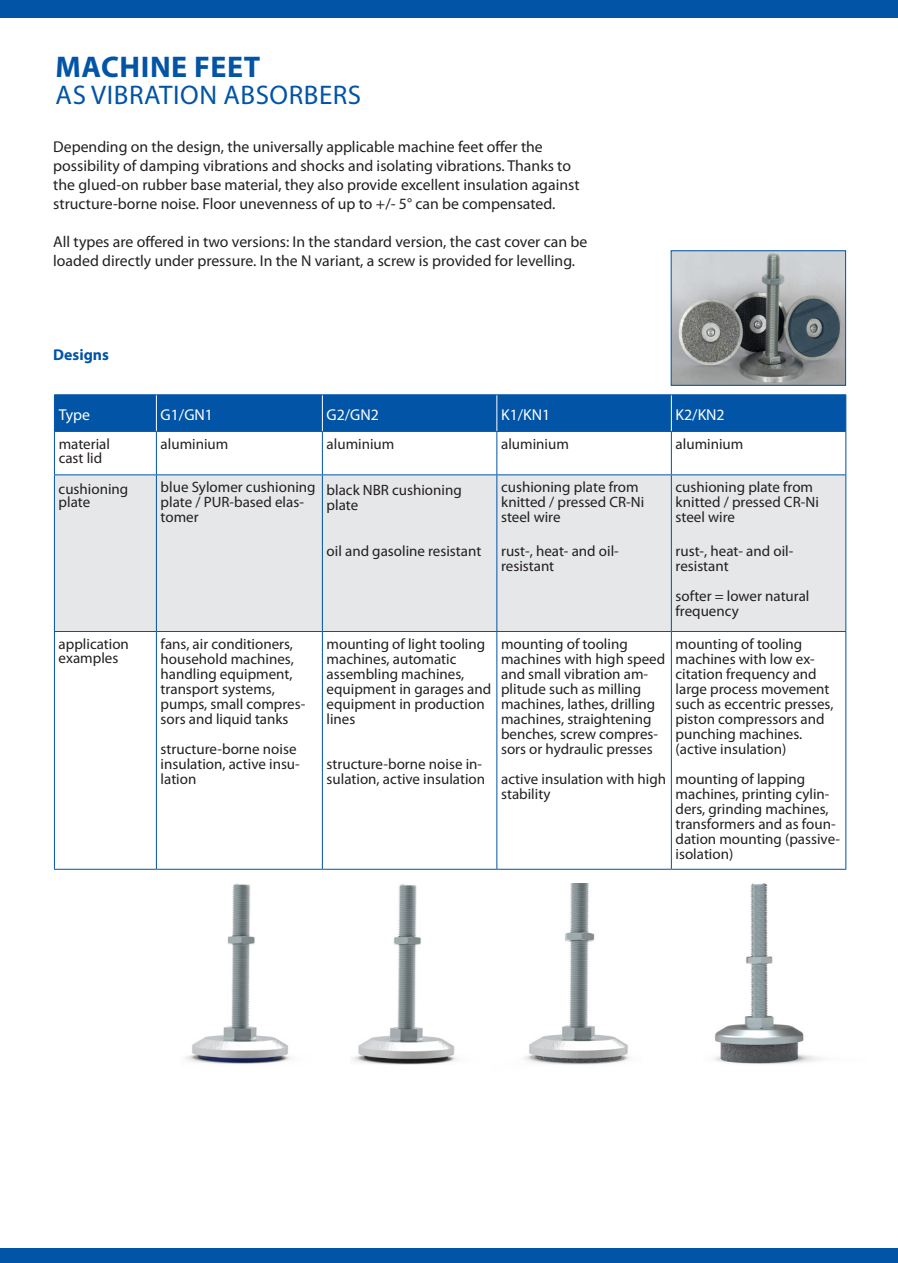
<style>
.page{position:relative;width:898px;height:1263px;background:#fff}
.page>*{position:absolute;margin:0;border:0;box-sizing:border-box;transform-origin:0 0}
.t1{font:700 30px "Myriad Pro";letter-spacing:.02em;color:#0154a6}
.t2{font:27px "Myriad Pro";letter-spacing:.02em;color:#0154a6}
.t3{font:15.75px/18.9px "Myriad Pro";color:#231f20}
.t4{font:15.75px "Myriad Pro";color:#fff}
.t5{font:700 15.75px "Myriad Pro";color:#0154a6}
.t6{font:15px/15px "Myriad Pro";color:#231f20}
</style>
<div class="page">
<div style="left:0;top:0;width:897px;height:17px;background:#0154a6"></div>
<div style="left:0;top:1249px;width:897px;height:14px;background:#0154a6"></div>
<div style="left:55px;top:395px;width:790px;height:36px;background:#0154a6"></div>
<svg style="left:55px;top:432px;width:441px;height:437px"></svg>
<div style="left:55px;top:475px;width:790px;height:156px;background:#e6e7e9"></div>
<hr style="left:54px;top:432px;width:1px;height:42px;background:#0154a6">
<hr style="left:156px;top:432px;width:1px;height:42px;background:#0154a6">
<hr style="left:322px;top:432px;width:1px;height:42px;background:#0154a6">
<hr style="left:496px;top:432px;width:1px;height:42px;background:#0154a6">
<hr style="left:670px;top:432px;width:1px;height:42px;background:#0154a6">
<hr style="left:845px;top:432px;width:1px;height:42px;background:#0154a6">
<hr style="left:54px;top:474px;width:102px;height:1px;background:#0154a6">
<hr style="left:54px;top:475px;width:1px;height:156px;background:#0154a6">
<hr style="left:156px;top:474px;width:166px;height:1px;background:#0154a6">
<hr style="left:156px;top:475px;width:1px;height:156px;background:#0154a6">
<hr style="left:322px;top:474px;width:174px;height:1px;background:#0154a6">
<hr style="left:322px;top:475px;width:1px;height:156px;background:#0154a6">
<hr style="left:496px;top:474px;width:175px;height:1px;background:#0154a6">
<hr style="left:496px;top:475px;width:1px;height:156px;background:#0154a6">
<hr style="left:671px;top:474px;width:174px;height:1px;background:#0154a6">
<hr style="left:670px;top:475px;width:1px;height:156px;background:#0154a6">
<hr style="left:845px;top:475px;width:1px;height:156px;background:#0154a6">
<hr style="left:54px;top:631px;width:102px;height:1px;background:#0154a6">
<hr style="left:54px;top:632px;width:1px;height:237px;background:#0154a6">
<hr style="left:156px;top:631px;width:166px;height:1px;background:#0154a6">
<hr style="left:156px;top:632px;width:1px;height:237px;background:#0154a6">
<hr style="left:322px;top:631px;width:174px;height:1px;background:#0154a6">
<hr style="left:322px;top:632px;width:1px;height:237px;background:#0154a6">
<hr style="left:496px;top:631px;width:175px;height:1px;background:#0154a6">
<hr style="left:496px;top:632px;width:1px;height:237px;background:#0154a6">
<hr style="left:671px;top:631px;width:174px;height:1px;background:#0154a6">
<hr style="left:670px;top:632px;width:1px;height:237px;background:#0154a6">
<hr style="left:845px;top:632px;width:1px;height:237px;background:#0154a6">
<hr style="left:54px;top:869px;width:102px;height:1px;background:#0154a6">
<hr style="left:156px;top:869px;width:166px;height:1px;background:#0154a6">
<hr style="left:322px;top:869px;width:174px;height:1px;background:#0154a6">
<hr style="left:496px;top:869px;width:175px;height:1px;background:#0154a6">
<hr style="left:671px;top:869px;width:174px;height:1px;background:#0154a6">
<hr style="left:156px;top:395px;width:1px;height:36px;background:#fff">
<hr style="left:322px;top:395px;width:1px;height:36px;background:#fff">
<hr style="left:496px;top:395px;width:1px;height:36px;background:#fff">
<hr style="left:670px;top:395px;width:1px;height:36px;background:#fff">
<hr style="left:54px;top:394px;width:102px;height:1px;background:#0154a6">
<hr style="left:54px;top:395px;width:1px;height:36px;background:#0154a6">
<hr style="left:156px;top:394px;width:166px;height:1px;background:#0154a6">
<hr style="left:322px;top:394px;width:174px;height:1px;background:#0154a6">
<hr style="left:496px;top:394px;width:175px;height:1px;background:#0154a6">
<hr style="left:671px;top:394px;width:174px;height:1px;background:#0154a6">
<hr style="left:845px;top:395px;width:1px;height:36px;background:#0154a6">
<hr style="left:54px;top:431px;width:102px;height:1px;background:#0154a6">
<hr style="left:156px;top:431px;width:166px;height:1px;background:#0154a6">
<hr style="left:322px;top:431px;width:174px;height:1px;background:#0154a6">
<hr style="left:496px;top:431px;width:175px;height:1px;background:#0154a6">
<hr style="left:671px;top:431px;width:174px;height:1px;background:#0154a6">
<img style="left:185px;top:883px;width:106px;height:181px">
<img style="left:352px;top:884px;width:105px;height:180px">
<img style="left:524px;top:884px;width:106px;height:181px">
<img style="left:714px;top:883px;width:108px;height:181px">
<img style="left:672px;top:252px;width:171px;height:132px">
<div style="left:670px;top:250px;width:175px;height:136px;border:1px solid #0154a6"></div>
<p class="t1" style="left:56px;top:47px;width:206px">MACHINE FEET</p>
<p class="t2" style="left:56px;top:79px;width:307px">AS VIBRATION ABSORBERS</p>
<p class="t3" style="left:53px;top:137px;width:527px">Depending on the design, the universally applicable machine feet offer the possibility of damping vibrations and shocks and isolating vibrations. Thanks to the glued-on rubber base material, they also provide excellent insulation against structure-borne noise. Floor unevenness of up to +/- 5° can be compensated.</p>
<p class="t3" style="left:53px;top:232px;width:535px">All types are offered in two versions: In the standard version, the cast cover can be loaded directly under pressure. In the N variant, a screw is provided for levelling.</p>
<p class="t5" style="left:53px;top:344px;width:57px">Designs</p>
<p class="t4" style="left:59px;top:405px;width:33px">Type</p>
<p class="t4" style="left:161px;top:405px;width:54px">G1/GN1</p>
<p class="t4" style="left:326px;top:405px;width:54px">G2/GN2</p>
<p class="t4" style="left:501px;top:405px;width:50px">K1/KN1</p>
<p class="t4" style="left:675px;top:405px;width:50px">K2/KN2</p>
<p class="t6" style="left:59px;top:436px;width:53px">material</p>
<p class="t6" style="left:59px;top:450px;width:45px">cast lid</p>
<p class="t6" style="left:161px;top:436px;width:69px">aluminium</p>
<p class="t6" style="left:326px;top:436px;width:69px">aluminium</p>
<p class="t6" style="left:501px;top:436px;width:69px">aluminium</p>
<p class="t6" style="left:675px;top:436px;width:69px">aluminium</p>
<p class="t6" style="left:59px;top:482px;width:71px;line-height:13.5px">cushioning plate</p>
<p class="t6" style="left:160px;top:480px;width:156px">blue Sylomer cushioning plate / PUR-based elas&shy;tomer</p>
<p class="t6" style="left:326px;top:483px;width:137px">black NBR cushioning plate</p>
<p class="t6" style="left:326px;top:543px;width:156px">oil and gasoline resistant</p>
<p class="t6" style="left:59px;top:636px;width:72px">application</p>
<p class="t6" style="left:59px;top:650px;width:61px">examples</p>
<p class="t6" style="left:160px;top:636px;width:146px">fans, air conditioners, household machines, handling equipment, transport systems, pumps, small compres&shy;sors and liquid tanks</p>
<p class="t6" style="left:160px;top:741px;width:141px">structure-borne noise insulation, active insu&shy;lation</p>
<p class="t6" style="left:326px;top:636px;width:166px">mounting of light tooling machines, automatic assembling machines, equipment in garages and equipment in production lines</p>
<p class="t6" style="left:326px;top:756px;width:160px">structure-borne noise in&shy;sulation, active insulation</p>
<p class="t6" style="left:501px;top:480px;width:139px">cushioning plate from</p>
<p class="t6" style="left:501px;top:495px;width:145px">knitted / pressed CR-Ni steel wire</p>
<p class="t6" style="left:501px;top:543px;width:119px">rust-, heat- and oil&shy;resistant</p>
<p class="t6" style="left:501px;top:636px;width:165px">mounting of tooling machines with high speed and small vibration am&shy;plitude such as milling machines, lathes, drilling machines, straightening benches, screw compres&shy;sors or hydraulic presses</p>
<p class="t6" style="left:501px;top:771px;width:166px">active insulation with high stability</p>
<p class="t6" style="left:675px;top:480px;width:145px">cushioning plate from knitted / pressed CR-Ni steel wire</p>
<p class="t6" style="left:675px;top:543px;width:119px">rust-, heat- and oil&shy;resistant</p>
<p class="t6" style="left:675px;top:588px;width:135px">softer = lower natural frequency</p>
<p class="t6" style="left:675px;top:636px;width:159px">mounting of tooling machines with low ex&shy;citation frequency and large process movement such as eccentric presses, piston compressors and punching machines. (active insulation)</p>
<p class="t6" style="left:675px;top:771px;width:166px">mounting of lapping machines, printing cylin&shy;ders, grinding machines, transformers and as foun&shy;dation mounting (passive&shy;isolation)</p>
</div>
